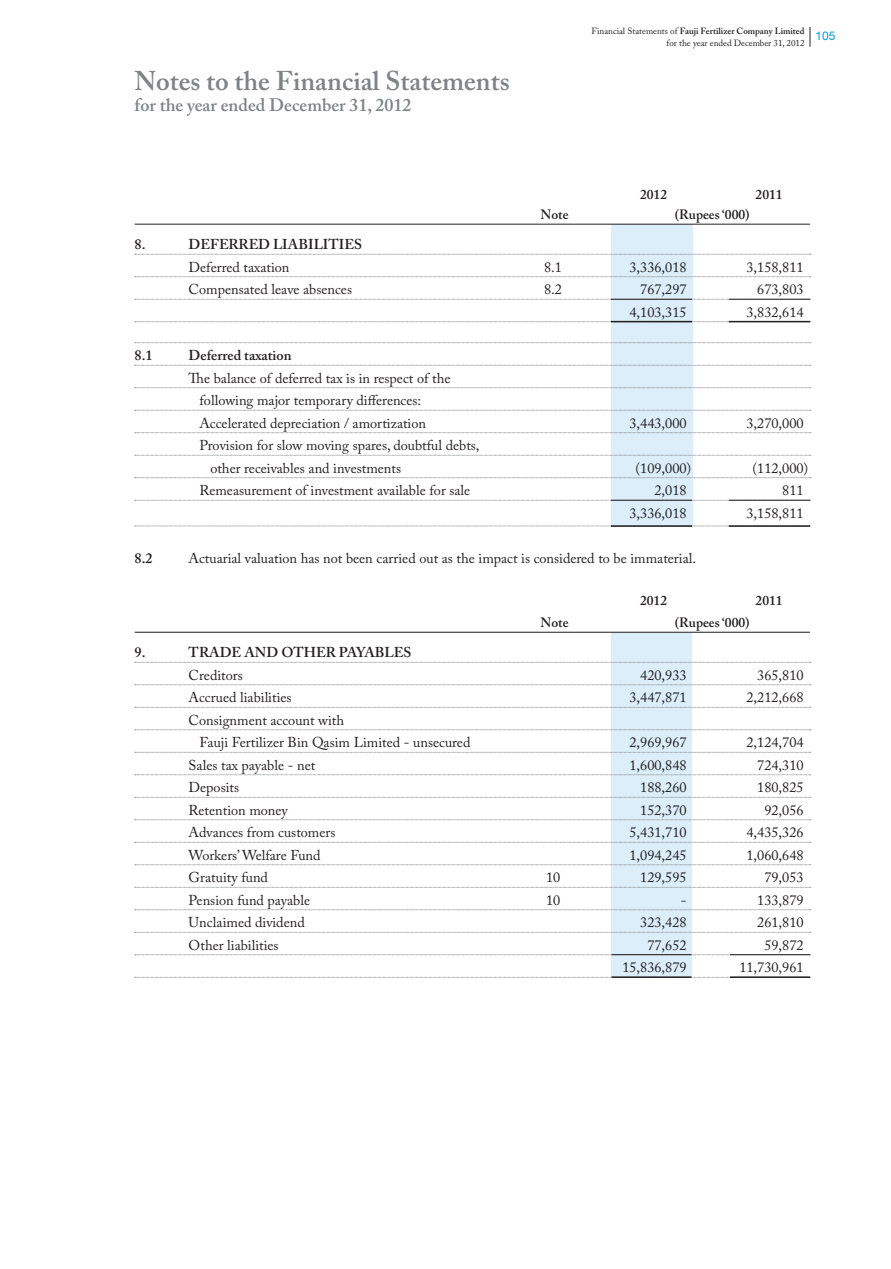
<style>
.page{position:relative;width:891px;height:1269px;background:#fff}
.page>*{position:absolute;margin:0;border:0;box-sizing:border-box;transform-origin:0 0}
.t1{font:600 27px "Adobe Caslon Pro";color:#808285}
.t2{font:600 18px "Adobe Caslon Pro";color:#808285}
.t3{font:14.25px/22.5px "Adobe Caslon Pro";color:#231f20}
.t4{font:600 14.25px "Adobe Caslon Pro";color:#231f20}
.t5{font:600 13.5px "Adobe Caslon Pro";color:#231f20}
.t6{font:9px/12px "Adobe Caslon Pro";color:#231f20}
.s1{font-weight:600}
</style>
<div class="page">
<svg style="left:810px;top:27px;width:1px;height:20px"></svg>
<div style="left:611px;top:224px;width:81px;height:303px;background:#dbeef9"></div>
<div style="left:612px;top:632px;width:80px;height:345px;background:#dbeef9"></div>
<hr style="left:135px;top:224px;width:675px;height:1px;background:#231f20">
<svg style="left:135px;top:254px;width:676px;height:1px"></svg>
<svg style="left:135px;top:276px;width:676px;height:1px"></svg>
<svg style="left:135px;top:299px;width:676px;height:1px"></svg>
<svg style="left:135px;top:321px;width:676px;height:1px"></svg>
<svg style="left:135px;top:342px;width:676px;height:1px"></svg>
<svg style="left:135px;top:365px;width:676px;height:1px"></svg>
<svg style="left:135px;top:387px;width:676px;height:1px"></svg>
<svg style="left:135px;top:410px;width:676px;height:1px"></svg>
<svg style="left:135px;top:432px;width:676px;height:1px"></svg>
<svg style="left:135px;top:455px;width:676px;height:1px"></svg>
<svg style="left:135px;top:477px;width:676px;height:1px"></svg>
<svg style="left:135px;top:500px;width:676px;height:1px"></svg>
<svg style="left:135px;top:526px;width:676px;height:1px"></svg>
<hr style="left:135px;top:632px;width:675px;height:1px;background:#231f20">
<svg style="left:135px;top:662px;width:676px;height:1px"></svg>
<svg style="left:135px;top:685px;width:676px;height:1px"></svg>
<svg style="left:135px;top:707px;width:676px;height:1px"></svg>
<svg style="left:135px;top:730px;width:676px;height:1px"></svg>
<svg style="left:135px;top:752px;width:676px;height:1px"></svg>
<svg style="left:135px;top:775px;width:676px;height:1px"></svg>
<svg style="left:135px;top:797px;width:676px;height:1px"></svg>
<svg style="left:135px;top:820px;width:676px;height:1px"></svg>
<svg style="left:135px;top:842px;width:676px;height:1px"></svg>
<svg style="left:135px;top:865px;width:676px;height:1px"></svg>
<svg style="left:135px;top:887px;width:676px;height:1px"></svg>
<svg style="left:135px;top:910px;width:676px;height:1px"></svg>
<svg style="left:135px;top:932px;width:676px;height:1px"></svg>
<svg style="left:135px;top:955px;width:676px;height:1px"></svg>
<svg style="left:135px;top:977px;width:676px;height:1px"></svg>
<hr style="left:611px;top:299px;width:81px;height:1px;background:#231f20">
<hr style="left:729px;top:299px;width:81px;height:1px;background:#231f20">
<hr style="left:611px;top:500px;width:81px;height:1px;background:#231f20">
<hr style="left:729px;top:500px;width:81px;height:1px;background:#231f20">
<hr style="left:611px;top:321px;width:81px;height:1px;background:#231f20">
<hr style="left:729px;top:321px;width:81px;height:1px;background:#231f20">
<hr style="left:611px;top:525px;width:81px;height:2px;background:#231f20">
<hr style="left:729px;top:525px;width:81px;height:2px;background:#231f20">
<hr style="left:612px;top:954px;width:80px;height:1px;background:#231f20">
<hr style="left:730px;top:954px;width:80px;height:1px;background:#231f20">
<hr style="left:612px;top:976px;width:80px;height:2px;background:#231f20">
<hr style="left:730px;top:976px;width:80px;height:2px;background:#231f20">
<h1 class="t1" style="left:135px;top:64px;width:377px">Notes to the Financial Statements</h1>
<p class="t2" style="left:135px;top:94px;width:278px">for the year ended December 31, 2012</p>
<p class="t6" style="left:667px;top:25px;width:170px;text-indent:-75px">Financial Statements of <span class="s1">Fauji Fertilizer Company Limited<br></span>for the year ended December 31, 2012 <sup>105</sup></p>
<p class="t5" style="left:640px;top:187px;width:28px">2012</p>
<p class="t5" style="left:756px;top:187px;width:28px">2011</p>
<p class="t5" style="left:541px;top:206px;width:29px">Note</p>
<p class="t5" style="left:675px;top:206px;width:76px">(Rupees ‘000)</p>
<p class="t4" style="left:135px;top:236px;width:12px">8.</p>
<p class="t4" style="left:189px;top:236px;width:175px">DEFERRED LIABILITIES</p>
<p class="t3" style="left:189px;top:255px;width:102px">Deferred taxation</p>
<p class="t3" style="left:544px;top:255px;width:19px">8.1</p>
<p class="t3" style="left:630px;top:255px;width:59px">3,336,018</p>
<p class="t3" style="left:747px;top:255px;width:59px">3,158,811</p>
<p class="t3" style="left:189px;top:278px;width:165px">Compensated leave absences</p>
<p class="t3" style="left:544px;top:278px;width:19px">8.2</p>
<p class="t3" style="left:640px;top:278px;width:48px">767,297</p>
<p class="t3" style="left:757px;top:278px;width:48px">673,803</p>
<p class="t3" style="left:630px;top:300px;width:59px">4,103,315</p>
<p class="t3" style="left:747px;top:300px;width:59px">3,832,614</p>
<p class="t4" style="left:135px;top:347px;width:20px">8.1</p>
<p class="t4" style="left:189px;top:347px;width:104px">Deferred taxation</p>
<p class="t3" style="left:199px;top:366px;width:252px;text-indent:-11px">The balance of deferred tax is in respect of the following major temporary differences:<br>Accelerated depreciation / amortization</p>
<p class="t3" style="left:630px;top:411px;width:59px">3,443,000</p>
<p class="t3" style="left:747px;top:411px;width:59px">3,270,000</p>
<p class="t3" style="left:210px;top:434px;width:271px;text-indent:-11px">Provision for slow moving spares, doubtful debts, other receivables and investments</p>
<p class="t3" style="left:636px;top:456px;width:57px">(109,000)</p>
<p class="t3" style="left:753px;top:456px;width:57px">(112,000)</p>
<p class="t3" style="left:199px;top:479px;width:272px">Remeasurement of investment available for sale</p>
<p class="t3" style="left:655px;top:479px;width:34px">2,018</p>
<p class="t3" style="left:782px;top:479px;width:23px">811</p>
<p class="t3" style="left:630px;top:501px;width:59px">3,336,018</p>
<p class="t3" style="left:747px;top:501px;width:59px">3,158,811</p>
<p class="t4" style="left:135px;top:549px;width:20px">8.2</p>
<p class="t3" style="left:189px;top:546px;width:509px">Actuarial valuation has not been carried out as the impact is considered to be immaterial.</p>
<p class="t5" style="left:640px;top:592px;width:28px">2012</p>
<p class="t5" style="left:756px;top:592px;width:28px">2011</p>
<p class="t5" style="left:541px;top:614px;width:29px">Note</p>
<p class="t5" style="left:675px;top:614px;width:76px">(Rupees ‘000)</p>
<p class="t4" style="left:135px;top:644px;width:12px">9.</p>
<p class="t4" style="left:189px;top:644px;width:224px">TRADE AND OTHER PAYABLES</p>
<p class="t3" style="left:189px;top:663px;width:56px">Creditors</p>
<p class="t3" style="left:640px;top:663px;width:48px">420,933</p>
<p class="t3" style="left:757px;top:663px;width:48px">365,810</p>
<p class="t3" style="left:189px;top:686px;width:104px">Accrued liabilities</p>
<p class="t3" style="left:630px;top:686px;width:59px">3,447,871</p>
<p class="t3" style="left:747px;top:686px;width:59px">2,212,668</p>
<p class="t3" style="left:199px;top:708px;width:273px;text-indent:-11px">Consignment account with<br>Fauji Fertilizer Bin Qasim Limited - unsecured</p>
<p class="t3" style="left:630px;top:731px;width:59px">2,969,967</p>
<p class="t3" style="left:747px;top:731px;width:59px">2,124,704</p>
<p class="t3" style="left:189px;top:753px;width:128px">Sales tax payable - net</p>
<p class="t3" style="left:630px;top:753px;width:59px">1,600,848</p>
<p class="t3" style="left:757px;top:753px;width:48px">724,310</p>
<p class="t3" style="left:189px;top:776px;width:52px">Deposits</p>
<p class="t3" style="left:640px;top:776px;width:48px">188,260</p>
<p class="t3" style="left:757px;top:776px;width:48px">180,825</p>
<p class="t3" style="left:189px;top:798px;width:101px">Retention money</p>
<p class="t3" style="left:640px;top:798px;width:48px">152,370</p>
<p class="t3" style="left:764px;top:798px;width:41px">92,056</p>
<p class="t3" style="left:189px;top:821px;width:148px">Advances from customers</p>
<p class="t3" style="left:630px;top:821px;width:59px">5,431,710</p>
<p class="t3" style="left:747px;top:821px;width:59px">4,435,326</p>
<p class="t3" style="left:189px;top:843px;width:134px">Workers’ Welfare Fund</p>
<p class="t3" style="left:630px;top:843px;width:59px">1,094,245</p>
<p class="t3" style="left:747px;top:843px;width:59px">1,060,648</p>
<p class="t3" style="left:189px;top:866px;width:81px">Gratuity fund</p>
<p class="t3" style="left:546px;top:866px;width:16px">10</p>
<p class="t3" style="left:640px;top:866px;width:48px">129,595</p>
<p class="t3" style="left:764px;top:866px;width:41px">79,053</p>
<p class="t3" style="left:189px;top:888px;width:123px">Pension fund payable</p>
<p class="t3" style="left:546px;top:888px;width:16px">10</p>
<p class="t3" style="left:681px;top:888px;width:7px">-</p>
<p class="t3" style="left:757px;top:888px;width:48px">133,879</p>
<p class="t3" style="left:189px;top:911px;width:118px">Unclaimed dividend</p>
<p class="t3" style="left:640px;top:911px;width:48px">323,428</p>
<p class="t3" style="left:757px;top:911px;width:48px">261,810</p>
<p class="t3" style="left:189px;top:933px;width:92px">Other liabilities</p>
<p class="t3" style="left:647px;top:933px;width:41px">77,652</p>
<p class="t3" style="left:764px;top:933px;width:41px">59,872</p>
<p class="t3" style="left:622px;top:956px;width:66px">15,836,879</p>
<p class="t3" style="left:739px;top:956px;width:66px">11,730,961</p>
</div>
